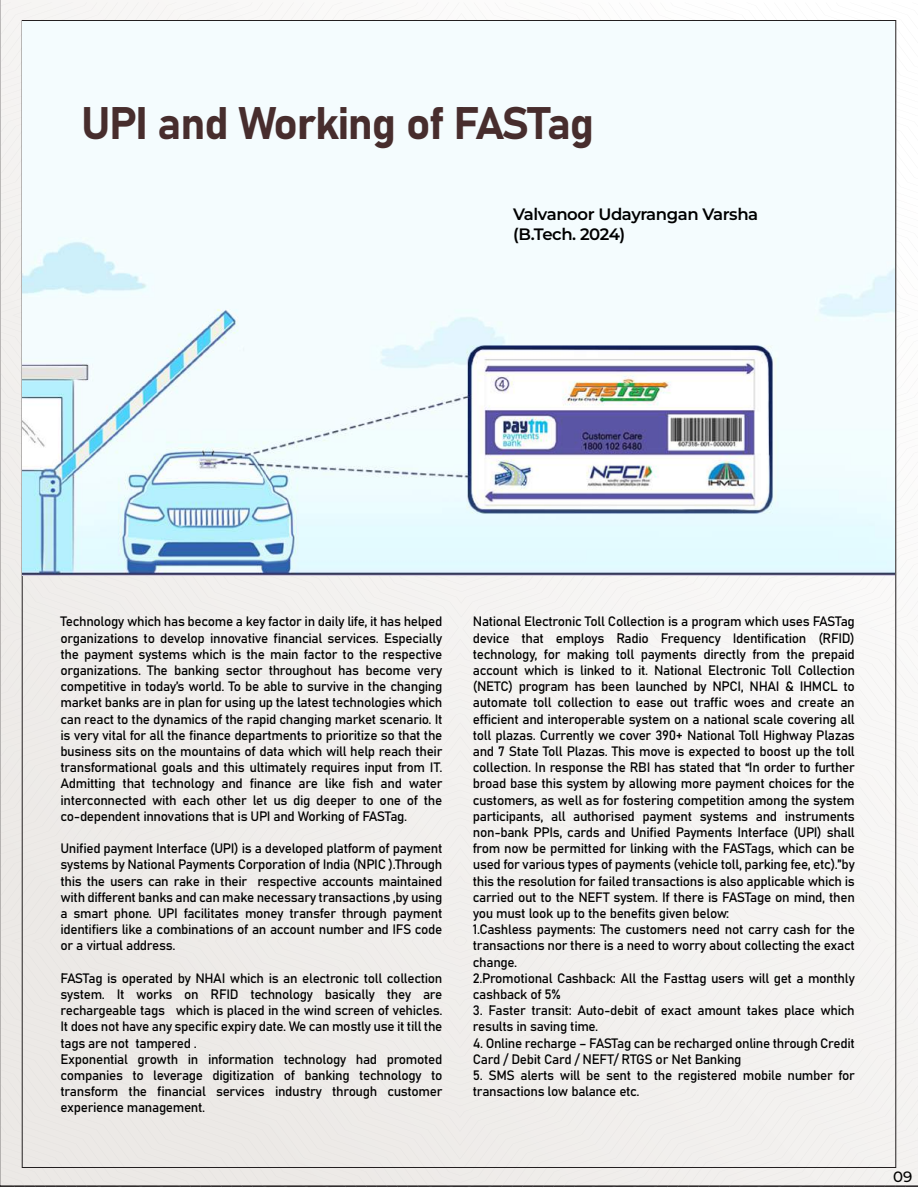
<style>
.page{position:relative;width:918px;height:1188px;background:#fff}
.page>*{position:absolute;margin:0;border:0;box-sizing:border-box;transform-origin:0 0}
.t1{font:45px "Bahnschrift";letter-spacing:-.025em;color:#472d2d}
.t2{font:600 16.5px/19.8px "Montserrat";letter-spacing:-.025em;color:#000}
.t3{font:500 15px "Montserrat";color:#000}
.t4{font:13.5px/16.2px "Bahnschrift";letter-spacing:-.025em;color:#000}
</style>
<div class="page">
<svg style="left:0;top:2px;width:461px;height:313px;fill:#f5f4f3"></svg>
<div style="left:461px;top:315px;width:457px;height:313px;background:#f7f6f5"></div>
<div style="left:0;top:315px;width:461px;height:313px;background:#f1efed"></div>
<div style="left:0;top:628px;width:460px;height:313px;background:#efedea"></div>
<div style="left:460px;top:628px;width:458px;height:313px;background:#f5f3f2"></div>
<div style="left:460px;top:941px;width:458px;height:246px;background:#f2f0ee"></div>
<div style="left:0;top:941px;width:460px;height:246px;background:#ece9e6"></div>
<img style="left:22px;top:21px;width:873px;height:555px">
<h1 class="t1" style="left:81px;top:89px;width:515px">UPI and Working of FASTag</h1>
<p class="t2" style="left:513px;top:204px;width:247px">Valvanoor Udayrangan Varsha (B.Tech. 2024)</p>
<p class="t4" style="left:60px;top:613px;width:384px;text-align:justify">Technology which has become a key factor in daily life, it has helped organizations to develop innovative financial services. Especially the payment systems which is the main factor to the respective organizations. The banking sector throughout has become very competitive in today’s world. To be able to survive in the changing market banks are in plan for using up the latest technologies which can react to the dynamics of the rapid changing market scenario. It is very vital for all the finance departments to prioritize so that the business sits on the mountains of data which will help reach their transformational goals and this ultimately requires input from IT.<br>Admitting that technology and finance are like fish and water interconnected with each other let us dig deeper to one of the co-dependent innovations that is UPI and Working of FASTag.</p>
<p class="t4" style="left:60px;top:839px;width:383px;text-align:justify">Unified payment Interface (UPI) is a developed platform of payment systems by National Payments Corporation of India (NPIC ).Through this the users can rake in their respective accounts maintained with different banks and can make necessary transactions ,by using a smart phone. UPI facilitates money transfer through payment identifiers like a combinations of an account number and IFS code or a virtual address.</p>
<p class="t4" style="left:60px;top:969px;width:384px">FASTag is operated by NHAI which is an electronic toll collection system. It works on RFID technology basically they are rechargeable tags which is placed in the wind screen of vehicles.<br>It does not have any specific expiry date. We can mostly use it till the tags are not tampered .<br>Exponential growth in information technology had promoted companies to leverage digitization of banking technology to transform the financial services industry through customer experience management.</p>
<p class="t4" style="left:473px;top:613px;width:384px">National Electronic Toll Collection is a program which uses FASTag device that employs Radio Frequency Identification (RFID) technology, for making toll payments directly from the prepaid account which is linked to it. National Electronic Toll Collection (NETC) program has been launched by NPCI, NHAI &amp; IHMCL to automate toll collection to ease out traffic woes and create an efficient and interoperable system on a national scale covering all toll plazas. Currently we cover 390+ National Toll Highway Plazas and 7 State Toll Plazas. This move is expected to boost up the toll collection. In response the RBI has stated that “In order to further broad base this system by allowing more payment choices for the customers, as well as for fostering competition among the system participants, all authorised payment systems and instruments non-bank PPIs, cards and Unified Payments Interface (UPI) shall from now be permitted for linking with the FASTags, which can be used for various types of payments (vehicle toll, parking fee, etc).”by this the resolution for failed transactions is also applicable which is carried out to the NEFT system. If there is FASTage on mind, then you must look up to the benefits given below:<br>1.Cashless payments: The customers need not carry cash for the transactions nor there is a need to worry about collecting the exact change.<br>2.Promotional Cashback: All the Fasttag users will get a monthly cashback of 5%</p>
<p class="t4" style="left:473px;top:1001px;width:383px">3. Faster transit: Auto-debit of exact amount takes place which results in saving time.</p>
<p class="t4" style="left:473px;top:1034px;width:383px">4. Online recharge – FASTag can be recharged online through Credit<br>Card / Debit Card / NEFT/ RTGS or Net Banking</p>
<p class="t4" style="left:473px;top:1066px;width:383px">5. SMS alerts will be sent to the registered mobile number for transactions low balance etc.</p>
<p class="t3" style="left:893px;top:1167px;width:21px">09</p>
</div>
